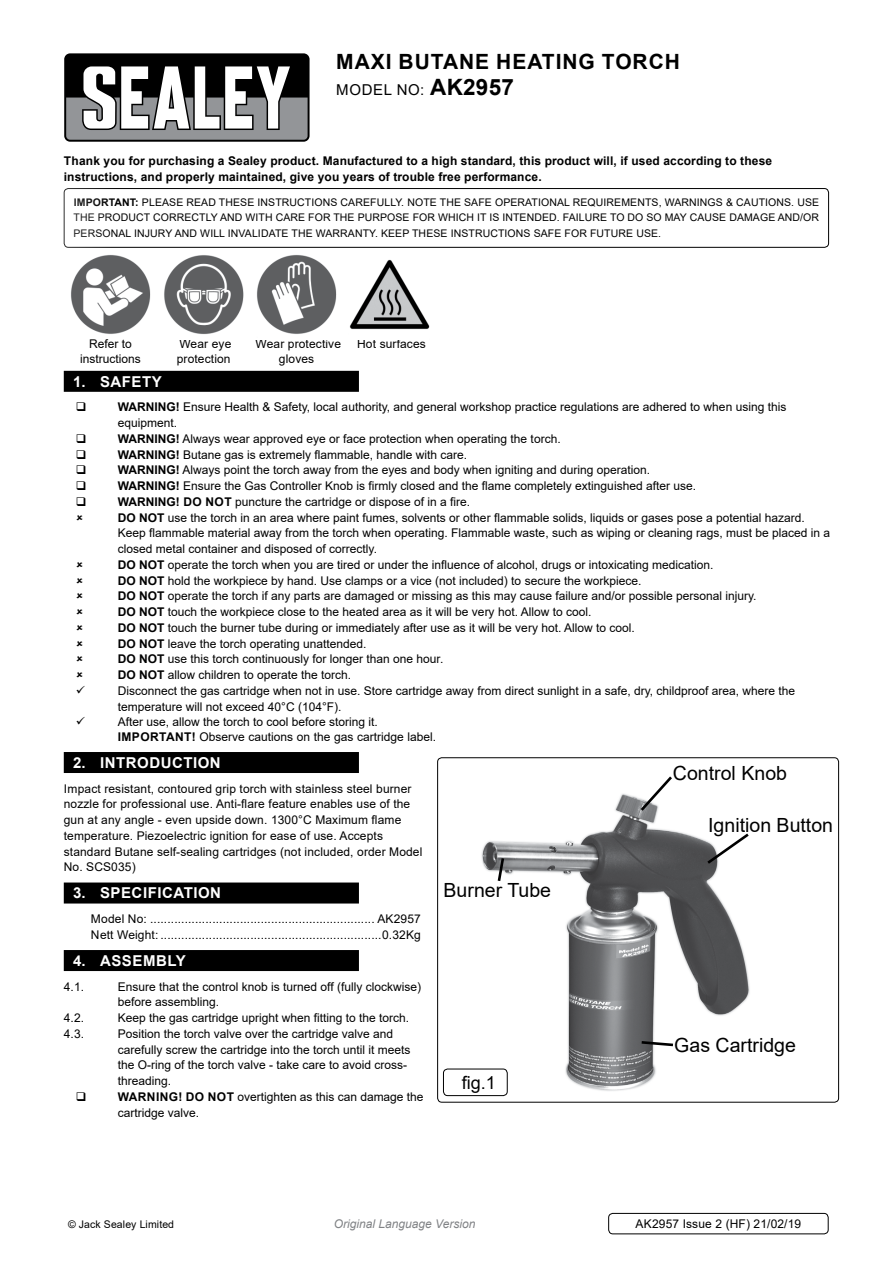
<style>
.page{position:relative;width:893px;height:1263px;background:#fff}
.page>*{position:absolute;margin:0;border:0;box-sizing:border-box;transform-origin:0 0}
.t1{font:700 21px "Arial";letter-spacing:.045em;color:#000}
.t2{font:19.5px "Arial";color:#000}
.t3{font:18px "Arial";color:#000}
.t4{font:700 15px "Arial";letter-spacing:.035em;color:#fff}
.t5{font:15px "Arial";letter-spacing:.045em;color:#000}
.t6{font:12px/15.8px "Arial";color:#000}
.t7{font:700 12px/15.8px "Arial";letter-spacing:.01em;color:#000}
.t8{font:italic 12px "Arial";color:#808285}
.t9{font:10.5px/15.8px "Arial";letter-spacing:.01em;color:#000;text-align:justify}
.s1{font-weight:700;font-size:22.5px}
.s2{font-weight:700}
</style>
<div class="page">
<div style="left:64px;top:53px;width:246px;height:89px;background:#000;border-radius:6px"></div>
<svg style="left:66px;top:66px;width:242px;height:74px"></svg>
<div style="left:64px;top:188px;width:765px;height:60px;border:1px solid #000;border-radius:4px"></div>
<div style="left:64px;top:371px;width:295px;height:21px;background:#000"></div>
<div style="left:64px;top:752px;width:295px;height:21px;background:#000"></div>
<div style="left:64px;top:882px;width:295px;height:21px;background:#000"></div>
<div style="left:64px;top:950px;width:295px;height:21px;background:#000"></div>
<img style="left:470px;top:794px;width:280px;height:303px">
<svg style="left:638px;top:776px;width:37px;height:37px"></svg>
<svg style="left:704px;top:831px;width:46px;height:35px"></svg>
<svg style="left:639px;top:1039px;width:37px;height:9px"></svg>
<svg style="left:496px;top:855px;width:10px;height:29px"></svg>
<div style="left:437px;top:757px;width:402px;height:345px;border:1px solid #000;border-radius:4px"></div>
<div style="left:443px;top:1069px;width:65px;height:27px;border:1px solid #000;border-radius:4px"></div>
<div style="left:608px;top:1213px;width:220px;height:21px;border:1px solid #000;border-radius:4px"></div>
<img style="left:71px;top:255px;width:80px;height:79px">
<img style="left:349px;top:259px;width:81px;height:71px">
<img style="left:164px;top:255px;width:80px;height:79px">
<img style="left:257px;top:255px;width:80px;height:79px">
<h1 class="t1" style="left:336px;top:47px;width:342px">Maxi Butane Heating Torch</h1>
<p class="t5" style="left:336px;top:79px;width:179px">Model no: <span class="s1">AK2957</span></p>
<p class="t7" style="left:64px;top:153px;width:710px">Thank you for purchasing a Sealey product. Manufactured to a high standard, this product will, if used according to these instructions, and properly maintained, give you years of trouble free performance.</p>
<p class="t9" style="left:74px;top:194px;width:747px"><span class="s2">IMPORTANT:</span> PLEASE READ THESE INSTRUCTIONS CAREFULLY. NOTE THE SAFE OPERATIONAL REQUIREMENTS, WARNINGS &amp; CAUTIONS. USE THE PRODUCT CORRECTLY AND WITH CARE FOR THE PURPOSE FOR WHICH IT IS INTENDED. FAILURE TO DO SO MAY CAUSE DAMAGE AND/OR PERSONAL INJURY AND WILL INVALIDATE THE WARRANTY. KEEP THESE INSTRUCTIONS SAFE FOR FUTURE USE.</p>
<p class="t6" style="left:80px;top:337px;width:62px;line-height:14.4px;text-align:center">Refer to instructions</p>
<p class="t6" style="left:179px;top:336px;width:53px">Wear eye</p>
<p class="t6" style="left:357px;top:336px;width:70px">Hot surfaces</p>
<p class="t6" style="left:256px;top:337px;width:87px;line-height:14.4px;text-align:center">Wear protective gloves</p>
<p class="t6" style="left:177px;top:350px;width:55px">protection</p>
<p class="t4" style="left:73px;top:371px;width:90px">1. Safety</p>
<p class="t7" style="left:118px;top:399px;width:20px">WARNING</p>
<p class="t6" style="left:118px;top:399px;width:670px;text-indent:58px"><span class="s2">!</span> Ensure Health &amp; Safety, local authority, and general workshop practice regulations are adhered to when using this equipment.</p>
<p class="t7" style="left:118px;top:431px;width:20px">WARNING</p>
<p class="t6" style="left:176px;top:431px;width:386px"><span class="s2">!</span> Always wear approved eye or face protection when operating the torch.</p>
<p class="t7" style="left:118px;top:447px;width:20px">WARNING</p>
<p class="t6" style="left:176px;top:446px;width:293px"><span class="s2">!</span> Butane gas is extremely flammable, handle with care.</p>
<p class="t7" style="left:118px;top:462px;width:20px">WARNING</p>
<p class="t6" style="left:176px;top:462px;width:476px"><span class="s2">!</span> Always point the torch away from the eyes and body when igniting and during operation.</p>
<p class="t7" style="left:118px;top:478px;width:20px">WARNING</p>
<p class="t6" style="left:176px;top:478px;width:522px"><span class="s2">!</span> Ensure the Gas Controller Knob is firmly closed and the flame completely extinguished after use.</p>
<p class="t7" style="left:118px;top:494px;width:20px">WARNING</p>
<p class="t6" style="left:176px;top:494px;width:296px"><span class="s2">! Do not</span> puncture the cartridge or dispose of in a fire.</p>
<p class="t7" style="left:118px;top:510px;width:31px">DO NOT</p>
<p class="t6" style="left:118px;top:509px;width:714px;text-indent:50px">use the torch in an area where paint fumes, solvents or other flammable solids, liquids or gases pose a potential hazard.<br>Keep flammable material away from the torch when operating. Flammable waste, such as wiping or cleaning rags, must be placed in a closed metal container and disposed of correctly.</p>
<p class="t7" style="left:118px;top:557px;width:31px">DO NOT</p>
<p class="t6" style="left:168px;top:557px;width:547px">operate the torch when you are tired or under the influence of alcohol, drugs or intoxicating medication.</p>
<p class="t7" style="left:118px;top:573px;width:31px">DO NOT</p>
<p class="t6" style="left:168px;top:572px;width:475px">hold the workpiece by hand. Use clamps or a vice (not included) to secure the workpiece.</p>
<p class="t7" style="left:118px;top:588px;width:31px">DO NOT</p>
<p class="t6" style="left:168px;top:588px;width:590px">operate the torch if any parts are damaged or missing as this may cause failure and/or possible personal injury.</p>
<p class="t7" style="left:118px;top:604px;width:31px">DO NOT</p>
<p class="t6" style="left:168px;top:604px;width:425px">touch the workpiece close to the heated area as it will be very hot. Allow to cool.</p>
<p class="t7" style="left:118px;top:620px;width:31px">DO NOT</p>
<p class="t6" style="left:168px;top:620px;width:468px">touch the burner tube during or immediately after use as it will be very hot. Allow to cool.</p>
<p class="t7" style="left:118px;top:635px;width:31px">DO NOT</p>
<p class="t6" style="left:168px;top:635px;width:200px">leave the torch operating unattended.</p>
<p class="t7" style="left:118px;top:651px;width:31px">DO NOT</p>
<p class="t6" style="left:168px;top:651px;width:277px">use this torch continuously for longer than one hour.</p>
<p class="t7" style="left:118px;top:667px;width:31px">DO NOT</p>
<p class="t6" style="left:168px;top:667px;width:185px">allow children to operate the torch.</p>
<p class="t6" style="left:103px;top:682px;width:9px">D</p>
<p class="t6" style="left:118px;top:682px;width:679px;text-indent:9px">isconnect the gas cartridge when not in use. Store cartridge away from direct sunlight in a safe, dry, childproof area, where the temperature will not exceed 40°C (104°F).<br>After use, allow the torch to cool before storing it.</p>
<p class="t6" style="left:118px;top:728px;width:320px"><span class="s2">Im portant!</span> Observe cautions on the gas cartridge label.</p>
<p class="t4" style="left:73px;top:752px;width:149px">2. Introduction</p>
<p class="t6" style="left:64px;top:780px;width:360px">Impact resistant, contoured grip torch with stainless steel burner nozzle for professional use. Anti-flare feature enables use of the gun at any angle - even upside down. 1300°C Maximum flame temperature. Piezoelectric ignition for ease of use. Accepts standard Butane self-sealing cartridges (not included, order Model No. SCS035)</p>
<p class="t4" style="left:73px;top:882px;width:150px">3. Specification</p>
<p class="t6" style="left:91px;top:911px;width:331px">Model No: ................................................................. AK2957<br>Nett Weight: ................................................................0.32Kg</p>
<p class="t4" style="left:73px;top:950px;width:39px">4. Ass</p>
<p class="t4" style="left:132px;top:950px;width:55px">embly</p>
<p class="t6" style="left:64px;top:978px;width:40px">4.1. E</p>
<h2 class="t2" style="left:673px;top:759px;width:116px">Control Knob</h2>
<h2 class="t2" style="left:708px;top:811px;width:126px">Ignition Button</h2>
<h2 class="t2" style="left:444px;top:876px;width:109px">Burner Tube</h2>
<p class="t6" style="left:118px;top:978px;width:305px;text-indent:8px">nsure that the control knob is turned off (fully clockwise) before assembling.</p>
<p class="t6" style="left:64px;top:1010px;width:22px">4.2.</p>
<p class="t6" style="left:118px;top:1010px;width:293px">Keep the gas cartridge upright when fitting to the torch.</p>
<p class="t6" style="left:64px;top:1025px;width:22px">4.3.</p>
<p class="t6" style="left:118px;top:1025px;width:294px">Position the torch valve over the cartridge valve and carefully screw the cartridge into the torch until it meets the O-ring of the torch valve - take care to avoid cross&shy;threading.</p>
<p class="t7" style="left:118px;top:1089px;width:21px">WARNING</p>
<p class="t6" style="left:118px;top:1088px;width:307px;text-indent:61px"><span class="s2">! Do not</span> overtighten as this can damage the cartridge valve.</p>
<h3 class="t3" style="left:462px;top:1070px;width:36px">fig.1</h3>
<h2 class="t2" style="left:674px;top:1032px;width:123px">Gas Cartridge</h2>
<p class="t9" style="left:68px;top:1216px;width:108px">© Jack Sealey Limited</p>
<p class="t8" style="left:334px;top:1216px;width:143px">Original Language Version</p>
<p class="t6" style="left:636px;top:1216px;width:167px">AK2957 Issue 2 (HF) 21/02/19</p>
</div>
